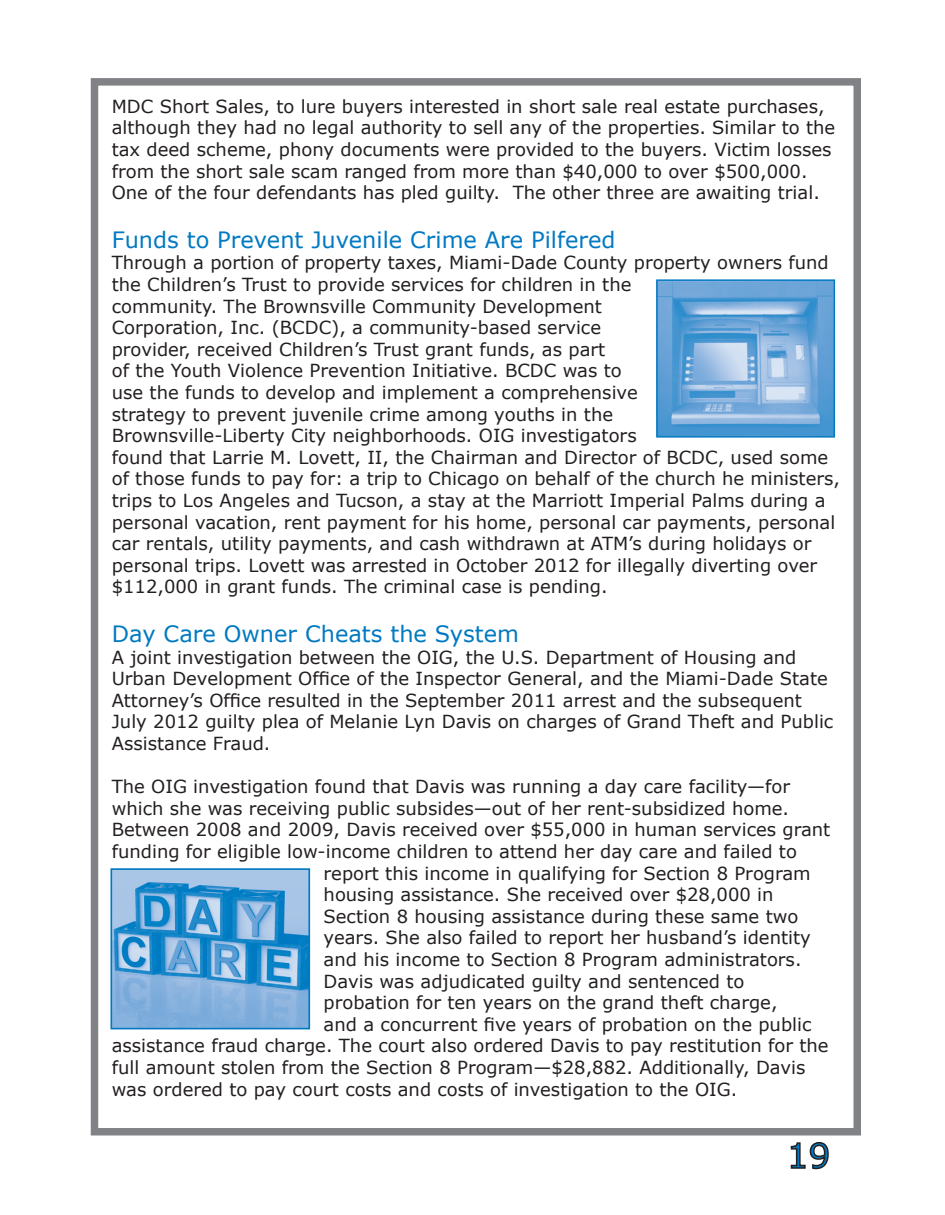
<style>
.page{position:relative;width:945px;height:1215px;background:#fff}
.page>*{position:absolute;margin:0;border:0;box-sizing:border-box;transform-origin:0 0}
.t1{font:34.2px "Verdana";color:#0079c2}
.t2{font:22.5px "Verdana";color:#0079c2}
.t3{font:18px/21.6px "Verdana";color:#231f20}
</style>
<div class="page">
<svg style="left:790px;top:1142px;width:39px;height:28px"></svg>
<div style="left:91px;top:78px;width:770px;height:1057px;border:8px solid #808285"></div>
<img style="left:659px;top:282px;width:173px;height:153px">
<div style="left:656px;top:279px;width:179px;height:159px;border:2px solid #0079c2"></div>
<img style="left:113px;top:871px;width:194px;height:155px">
<div style="left:110px;top:868px;width:200px;height:161px;border:2px solid #0079c2"></div>
<p class="t3" style="left:112px;top:95px;width:725px">MDC Short Sales, to lure buyers interested in short sale real estate purchases, although they had no legal authority to sell any of the properties. Similar to the tax deed scheme, phony documents were provided to the buyers. Victim losses from the short sale scam ranged from more than $40,000 to over $500,000.<br>One of the four defendants has pled guilty. The other three are awaiting trial.</p>
<p class="t2" style="left:112px;top:224px;width:505px">Funds to Prevent Juvenile Crime Are Pilfered</p>
<p class="t3" style="left:112px;top:252px;width:730px">Through a portion of property taxes, Miami-Dade County property owners fund the Children’s Trust to provide services for children in the<br>community. The Brownsville Community Development<br>Corporation, Inc. (BCDC), a community-based service<br>provider, received Children’s Trust grant funds, as part<br>of the Youth Violence Prevention Initiative. BCDC was to<br>use the funds to develop and implement a comprehensive<br>strategy to prevent juvenile crime among youths in the<br>Brownsville-Liberty City neighborhoods. OIG investigators<br>found that Larrie M. Lovett, II, the Chairman and Director of BCDC, used some of those funds to pay for: a trip to Chicago on behalf of the church he ministers, trips to Los Angeles and Tucson, a stay at the Marriott Imperial Palms during a personal vacation, rent payment for his home, personal car payments, personal car rentals, utility payments, and cash withdrawn at ATM’s during holidays or personal trips. Lovett was arrested in October 2012 for illegally diverting over $112,000 in grant funds. The criminal case is pending.</p>
<p class="t2" style="left:112px;top:618px;width:409px">Day Care Owner Cheats the System</p>
<p class="t3" style="left:112px;top:646px;width:723px">A joint investigation between the OIG, the U. S. Department of Housing and Urban Development Office of the Inspector General, and the Miami-Dade State Attorney’s Office resulted in the September 2011 arrest and the subsequent July 2012 guilty plea of Melanie Lyn Davis on charges of Grand Theft and Public Assistance Fraud.</p>
<p class="t3" style="left:112px;top:776px;width:680px">The OIG investigation found that Davis was running a day care facility—for</p>
<p class="t3" style="left:112px;top:797px;width:674px">which she was receiving public subsides—out of her rent-subsidized home.</p>
<p class="t3" style="left:112px;top:819px;width:720px">Between 2008 and 2009, Davis received over $55,000 in human services grant</p>
<p class="t3" style="left:112px;top:841px;width:687px">funding for eligible low-income children to attend her day care and failed to</p>
<p class="t3" style="left:324px;top:862px;width:489px">report this income in qualifying for Section 8 Program</p>
<p class="t3" style="left:324px;top:884px;width:451px">housing assistance. She received over $28,000 in</p>
<p class="t3" style="left:324px;top:905px;width:476px">Section 8 housing assistance during these same two</p>
<p class="t3" style="left:324px;top:927px;width:489px">years. She also failed to report her husband’s identity</p>
<p class="t3" style="left:324px;top:949px;width:475px">and his income to Section 8 Program administrators.</p>
<p class="t3" style="left:324px;top:970px;width:422px">Davis was adjudicated guilty and sentenced to</p>
<p class="t3" style="left:324px;top:992px;width:455px">probation for ten years on the grand theft charge,</p>
<p class="t3" style="left:324px;top:1013px;width:489px">and a concurrent five years of probation on the public</p>
<p class="t3" style="left:112px;top:1035px;width:718px">assistance fraud charge. The court also ordered Davis to pay restitution for the</p>
<p class="t3" style="left:112px;top:1057px;width:695px">full amount stolen from the Section 8 Program—$28,882. Additionally, Davis</p>
<p class="t3" style="left:112px;top:1078px;width:624px">was ordered to pay court costs and costs of investigation to the OIG.</p>
<h1 class="t1" style="left:787px;top:1132px;width:45px">19</h1>
</div>
